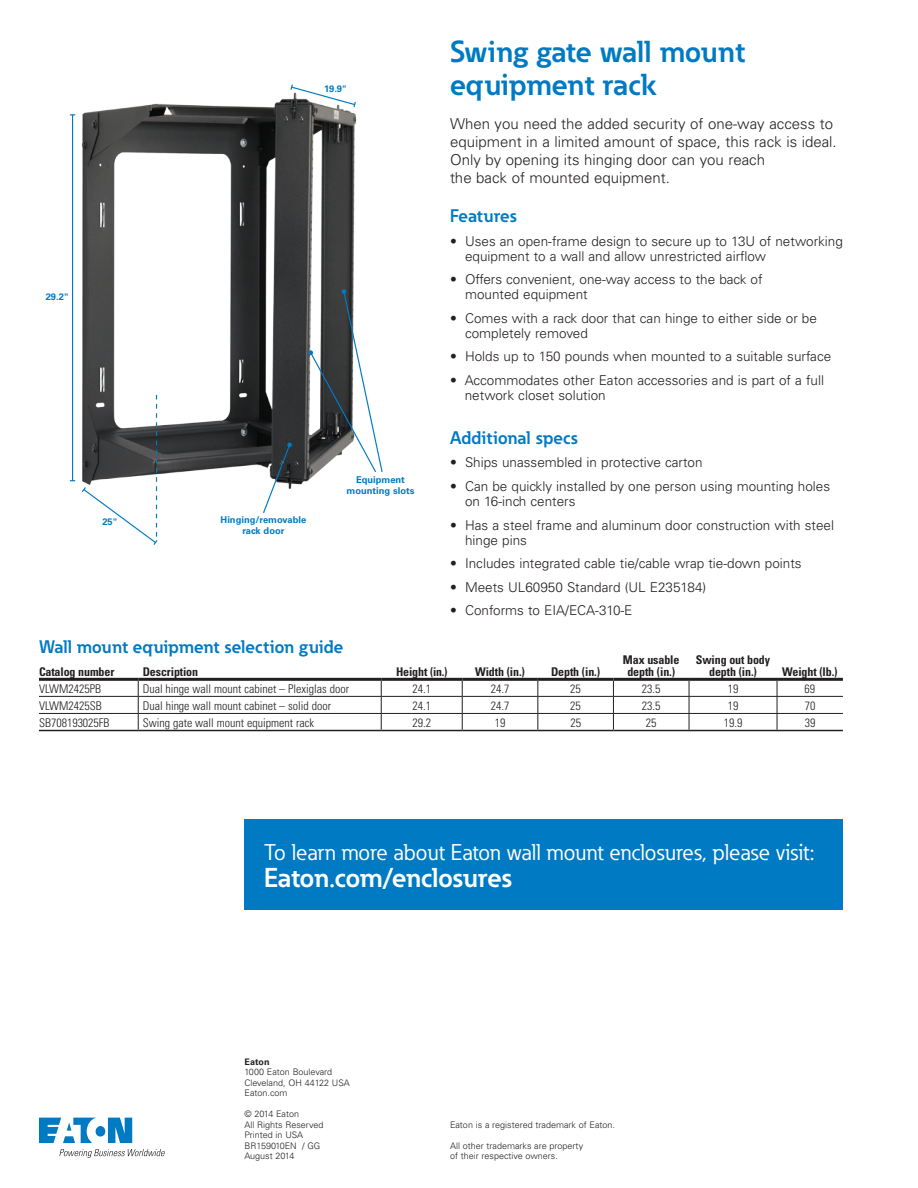
<style>
.page{position:relative;width:918px;height:1188px;background:#fff}
.page>*{position:absolute;margin:0;border:0;box-sizing:border-box;transform-origin:0 0}
.t1{font:700 30px/33px "Eaton";color:#007ac2}
.t2{font:700 27px "Eaton";letter-spacing:-.01em;color:#fff}
.t3{font:22.5px "Eaton";color:#fff}
.t4{font:700 18px "Eaton";color:#007ac2}
.t5{font:300 15px/18px "Univers";color:#231f20}
.t6{font:300 13.5px/15px "Univers LT Std";color:#231f20}
.t7{font:300 condensed 12px "Univers";color:#231f20}
.t8{font:700 condensed 12px/12px "Univers";letter-spacing:-.01em;color:#231f20;text-align:center}
.t9{font:700 9.3px/11.1px "Univers LT Std";color:#007ac2;text-align:center}
.t10{font:300 9px/10.5px "Univers LT Std";color:#231f20}
.t11{font:700 9px "Univers LT Std";color:#231f20}
</style>
<div class="page">
<hr style="left:39px;top:678px;width:99px;height:3px;background:#231f20">
<hr style="left:138px;top:678px;width:243px;height:3px;background:#231f20">
<hr style="left:381px;top:678px;width:81px;height:3px;background:#231f20">
<hr style="left:462px;top:678px;width:76px;height:3px;background:#231f20">
<hr style="left:538px;top:678px;width:75px;height:3px;background:#231f20">
<hr style="left:613px;top:678px;width:76px;height:3px;background:#231f20">
<hr style="left:689px;top:678px;width:88px;height:3px;background:#231f20">
<hr style="left:777px;top:678px;width:66px;height:3px;background:#231f20">
<hr style="left:39px;top:730px;width:99px;height:1px;background:#231f20">
<hr style="left:138px;top:730px;width:243px;height:1px;background:#231f20">
<hr style="left:381px;top:730px;width:81px;height:1px;background:#231f20">
<hr style="left:462px;top:730px;width:76px;height:1px;background:#231f20">
<hr style="left:538px;top:730px;width:75px;height:1px;background:#231f20">
<hr style="left:613px;top:730px;width:76px;height:1px;background:#231f20">
<hr style="left:689px;top:730px;width:88px;height:1px;background:#231f20">
<hr style="left:777px;top:730px;width:66px;height:1px;background:#231f20">
<hr style="left:39px;top:696px;width:99px;height:1px;background:#231f20">
<hr style="left:138px;top:696px;width:243px;height:1px;background:#231f20">
<svg style="left:138px;top:681px;width:1px;height:49px"></svg>
<hr style="left:381px;top:696px;width:81px;height:1px;background:#231f20">
<svg style="left:381px;top:681px;width:1px;height:49px"></svg>
<hr style="left:462px;top:696px;width:76px;height:1px;background:#231f20">
<svg style="left:462px;top:681px;width:1px;height:49px"></svg>
<hr style="left:538px;top:696px;width:75px;height:1px;background:#231f20">
<svg style="left:537px;top:681px;width:2px;height:49px"></svg>
<hr style="left:613px;top:696px;width:76px;height:1px;background:#231f20">
<svg style="left:613px;top:681px;width:1px;height:49px"></svg>
<hr style="left:689px;top:696px;width:88px;height:1px;background:#231f20">
<svg style="left:689px;top:681px;width:1px;height:49px"></svg>
<hr style="left:777px;top:696px;width:66px;height:1px;background:#231f20">
<svg style="left:777px;top:681px;width:1px;height:49px"></svg>
<hr style="left:39px;top:713px;width:99px;height:1px;background:#231f20">
<hr style="left:138px;top:713px;width:243px;height:1px;background:#231f20">
<hr style="left:381px;top:713px;width:81px;height:1px;background:#231f20">
<hr style="left:462px;top:713px;width:76px;height:1px;background:#231f20">
<hr style="left:538px;top:713px;width:75px;height:1px;background:#231f20">
<hr style="left:613px;top:713px;width:76px;height:1px;background:#231f20">
<hr style="left:689px;top:713px;width:88px;height:1px;background:#231f20">
<hr style="left:777px;top:713px;width:66px;height:1px;background:#231f20">
<div style="left:244px;top:819px;width:599px;height:91px;background:#007ac2"></div>
<svg style="left:39px;top:1118px;width:93px;height:25px"></svg>
<svg style="left:59px;top:1149px;width:106px;height:9px"></svg>
<img style="left:69px;top:98px;width:288px;height:387px">
<svg style="left:290px;top:84px;width:67px;height:25px"></svg>
<hr style="left:72px;top:115px;width:1px;height:366px;background:#007ac2">
<svg style="left:262px;top:443px;width:30px;height:70px"></svg>
<svg style="left:308px;top:289px;width:75px;height:185px"></svg>
<svg style="left:81px;top:395px;width:78px;height:150px"></svg>
<p class="t9" style="left:46px;top:291px;width:24px">29.2"</p>
<p class="t9" style="left:102px;top:516px;width:16px">25"</p>
<p class="t9" style="left:324px;top:84px;width:24px">19.9"</p>
<p class="t9" style="left:221px;top:514px;width:87px">Hinging/removable rack door</p>
<p class="t9" style="left:346px;top:474px;width:69px">Equipment mounting slots</p>
<h1 class="t1" style="left:450px;top:35px;width:296px">Swing gate wall mount equipment rack</h1>
<p class="t5" style="left:450px;top:115px;width:388px">When you need the added security of one-way access to equipment in a limited amount of space, this rack is ideal.<br>Only by opening its hinging door can you reach<br>the back of mounted equipment.</p>
<h3 class="t4" style="left:450px;top:204px;width:68px">Features</h3>
<p class="t6" style="left:465px;top:233px;width:379px;text-indent:-15px">• Uses an open-frame design to secure up to 13U of networking equipment to a wall and allow unrestricted airflow</p>
<p class="t6" style="left:465px;top:272px;width:299px;text-indent:-15px">• Offers convenient, one-way access to the back of mounted equipment</p>
<p class="t6" style="left:465px;top:311px;width:353px;text-indent:-15px">• Comes with a rack door that can hinge to either side or be completely removed</p>
<p class="t6" style="left:450px;top:349px;width:383px">• Holds up to 150 pounds when mounted to a suitable surface</p>
<p class="t6" style="left:465px;top:373px;width:361px;text-indent:-15px">• Accommodates other Eaton accessories and is part of a full network closet solution</p>
<h3 class="t4" style="left:450px;top:426px;width:129px">Additional specs</h3>
<p class="t6" style="left:450px;top:455px;width:254px">• Ships unassembled in protective carton</p>
<p class="t6" style="left:465px;top:479px;width:367px;text-indent:-15px">• Can be quickly installed by one person using mounting holes on 16-inch centers</p>
<p class="t6" style="left:465px;top:517px;width:371px;text-indent:-15px">• Has a steel frame and aluminum door construction with steel hinge pins</p>
<p class="t6" style="left:450px;top:556px;width:353px">• Includes integrated cable tie/cable wrap tie-down points</p>
<p class="t6" style="left:450px;top:580px;width:258px">• Meets UL60950 Standard (UL E235184)</p>
<p class="t6" style="left:450px;top:603px;width:184px">• Conforms to EIA/ECA-310-E</p>
<h3 class="t4" style="left:39px;top:635px;width:306px">Wall mount equipment selection guide</h3>
<p class="t8" style="left:39px;top:665px;width:77px">Catalog number</p>
<p class="t8" style="left:143px;top:665px;width:57px">Description</p>
<p class="t8" style="left:396px;top:665px;width:53px">Height (in.)</p>
<p class="t8" style="left:475px;top:665px;width:51px">Width (in.)</p>
<p class="t8" style="left:551px;top:665px;width:51px">Depth (in.)</p>
<p class="t8" style="left:623px;top:653px;width:58px">Max usable depth (in.)</p>
<p class="t8" style="left:696px;top:653px;width:76px">Swing out body depth (in.)</p>
<p class="t8" style="left:782px;top:665px;width:57px">Weight (lb.)</p>
<p class="t7" style="left:39px;top:681px;width:64px">VLWM2425PB</p>
<p class="t7" style="left:143px;top:681px;width:208px">Dual hinge wall mount cabinet – Plexiglas door</p>
<p class="t7" style="left:412px;top:681px;width:20px">24.1</p>
<p class="t7" style="left:491px;top:681px;width:20px">24.7</p>
<p class="t7" style="left:570px;top:681px;width:12px">25</p>
<p class="t7" style="left:642px;top:681px;width:20px">23.5</p>
<p class="t7" style="left:728px;top:681px;width:12px">19</p>
<p class="t7" style="left:805px;top:681px;width:12px">69</p>
<p class="t7" style="left:39px;top:698px;width:64px">VLWM2425SB</p>
<p class="t7" style="left:143px;top:698px;width:190px">Dual hinge wall mount cabinet – solid door</p>
<p class="t7" style="left:412px;top:698px;width:20px">24.1</p>
<p class="t7" style="left:491px;top:698px;width:20px">24.7</p>
<p class="t7" style="left:570px;top:698px;width:12px">25</p>
<p class="t7" style="left:642px;top:698px;width:20px">23.5</p>
<p class="t7" style="left:728px;top:698px;width:12px">19</p>
<p class="t7" style="left:805px;top:698px;width:12px">70</p>
<p class="t7" style="left:39px;top:715px;width:72px">SB708193025FB</p>
<p class="t7" style="left:143px;top:715px;width:173px">Swing gate wall mount equipment rack</p>
<p class="t7" style="left:412px;top:715px;width:20px">29.2</p>
<p class="t7" style="left:495px;top:715px;width:12px">19</p>
<p class="t7" style="left:570px;top:715px;width:12px">25</p>
<p class="t7" style="left:646px;top:715px;width:12px">25</p>
<p class="t7" style="left:724px;top:715px;width:20px">19.9</p>
<p class="t7" style="left:805px;top:715px;width:12px">39</p>
<h3 class="t3" style="left:264px;top:838px;width:552px">To learn more about Eaton wall mount enclosures, please visit:</h3>
<h2 class="t2" style="left:264px;top:861px;width:250px">Eaton.com/enclosures</h2>
<p class="t11" style="left:245px;top:1056px;width:27px">Eaton</p>
<p class="t10" style="left:245px;top:1067px;width:107px">1000 Eaton Boulevard<br>Cleveland, OH 44122 USA<br>Eaton.com</p>
<p class="t10" style="left:245px;top:1109px;width:81px">© 2014 Eaton<br>All Rights Reserved<br>Printed in USA<br>BR159010EN / GG<br>August 2014</p>
<p class="t10" style="left:450px;top:1119px;width:167px">Eaton is a registered trademark of Eaton.</p>
<p class="t10" style="left:450px;top:1140px;width:135px">All other trademarks are property of their respective owners.</p>
</div>
